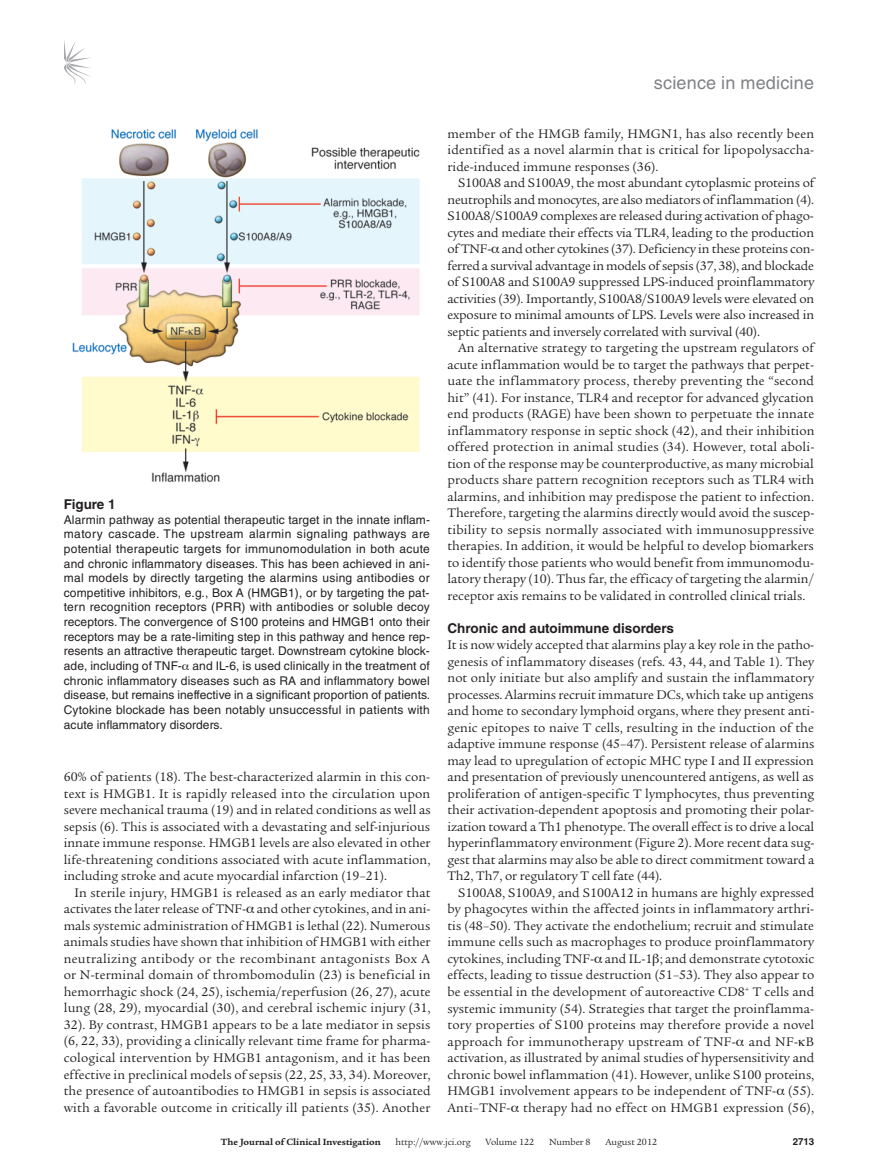
<style>
.page{position:relative;width:878px;height:1175px;background:#fff}
.page>*{position:absolute;margin:0;border:0;box-sizing:border-box;transform-origin:0 0}
.t1{font:18px "Helvetica LT Std";letter-spacing:.01em;color:#808285}
.t2{font:13.5px/16.5px "Legacy Serif Std";color:#231f20;text-align:justify}
.t3{font:700 13.5px "Helvetica LT Std";color:#231f20}
.t4{font:12px/14.7px "Helvetica LT Std";letter-spacing:.015em;color:#231f20;text-align:justify}
.t5{font:9.75px "Legacy Serif Std";color:#231f20}
.t6{font:700 9.75px "Legacy Serif Std";color:#231f20}
.t7{font:700 9.75px "Helvetica LT Std";color:#231f20}
</style>
<div class="page">
<svg style="left:64px;top:40px;width:27px;height:45px"></svg>
<img style="left:72px;top:129px;width:348px;height:354px">
<p class="t3" style="left:64px;top:496px;width:53px">Figure 1</p>
<p class="t4" style="left:64px;top:512px;width:368px">Alarmin pathway as potential therapeutic target in the innate inflam&shy;matory cascade. The upstream alarmin signaling pathways are potential therapeutic targets for immunomodulation in both acute and chronic inflammatory diseases. This has been achieved in ani&shy;mal models by directly targeting the alarmins using antibodies or competitive inhibitors, e.g., Box A (HMGB1), or by targeting the pat&shy;tern recognition receptors (PRR) with antibodies or soluble decoy receptors. The convergence of S100 proteins and HMGB1 onto their receptors may be a rate-limiting step in this pathway and hence rep&shy;resents an attractive therapeutic target. Downstream cytokine block&shy;ade, including of TNF- and IL-6, is used clinically in the treatment of chronic inflammatory diseases such as RA and inflammatory bowel disease, but remains ineffective in a significant proportion of patients.<br>Cytokine blockade has been notably unsuccessful in patients with acute inflammatory disorders.</p>
<p class="t2" style="left:64px;top:769px;width:368px">60% of patients (18). The best-characterized alarmin in this con&shy;text is HMGB1. It is rapidly released into the circulation upon severe mechanical trauma (19) and in related conditions as well as sepsis (6). This is associated with a devastating and self-injurious innate immune response. HMGB1 levels are also elevated in other life-threatening conditions associated with acute inflammation, including stroke and acute myocardial infarction (19–21).</p>
<p class="t2" style="left:64px;top:884px;width:368px;text-indent:11px">In sterile injury, HMGB1 is released as an early mediator that activates the later release of TNF- and other cytokines, and in ani&shy;mals systemic administration of HMGB1 is lethal (22). Numerous animals studies have shown that inhibition of HMGB1 with either neutralizing antibody or the recombinant antagonists Box A or N-terminal domain of thrombomodulin (23) is beneficial in hemorrhagic shock (24, 25), ischemia/reperfusion (26, 27), acute lung (28, 29), myocardial (30), and cerebral ischemic injury (31, 32). By contrast, HMGB1 appears to be a late mediator in sepsis (6, 22, 33), providing a clinically relevant time frame for pharma&shy;cological intervention by HMGB1 antagonism, and it has been effective in preclinical models of sepsis (22, 25, 33, 34). Moreover, the presence of autoantibodies to HMGB1 in sepsis is associated with a favorable outcome in critically ill patients (35). Another</p>
<h1 class="t1" style="left:654px;top:73px;width:162px">science in medicine</h1>
<p class="t2" style="left:447px;top:125px;width:368px">member of the HMGB family, HMGN1, has also recently been identified as a novel alarmin that is critical for lipopolysaccha&shy;ride-induced immune responses (36).</p>
<p class="t2" style="left:447px;top:175px;width:368px;text-indent:11px">S100A8 and S100A9, the most abundant cytoplasmic proteins of neutrophils and monocytes, are also mediators of inflammation (4).<br>S100A8/S100A9 complexes are released during activation of phago&shy;cytes and mediate their effects via TLR4, leading to the production of TNF- and other cytokines (37). Deficiency in these proteins con&shy;ferred a survival advantage in models of sepsis (37, 38), and blockade of S100A8 and S100A9 suppressed LPS-induced proinflammatory activities (39). Importantly, S100A8/S100A9 levels were elevated on exposure to minimal amounts of LPS. Levels were also increased in septic patients and inversely correlated with survival (40).</p>
<p class="t2" style="left:447px;top:340px;width:368px;text-indent:11px">An alternative strategy to targeting the upstream regulators of acute inflammation would be to target the pathways that perpet&shy;uate the inflammatory process, thereby preventing the “second hit” (41). For instance, TLR4 and receptor for advanced glycation end products (RAGE) have been shown to perpetuate the innate inflammatory response in septic shock (42), and their inhibition offered protection in animal studies (34). However, total aboli&shy;tion of the response may be counterproductive, as many microbial products share pattern recognition receptors such as TLR4 with alarmins, and inhibition may predispose the patient to infection.<br>Therefore, targeting the alarmins directly would avoid the suscep&shy;tibility to sepsis normally associated with immunosuppressive therapies. In addition, it would be helpful to develop biomarkers to identify those patients who would benefit from immunomodu&shy;latory therapy (10). Thus far, the efficacy of targeting the alarmin/ receptor axis remains to be validated in controlled clinical trials.</p>
<p class="t3" style="left:447px;top:619px;width:228px">Chronic and autoimmune disorders</p>
<p class="t2" style="left:447px;top:637px;width:368px">It is now widely accepted that alarmins play a key role in the patho&shy;genesis of inflammatory diseases (refs. 43, 44, and Table 1). They not only initiate but also amplify and sustain the inflammatory processes. Alarmins recruit immature DCs, which take up antigens and home to secondary lymphoid organs, where they present anti&shy;genic epitopes to naive T cells, resulting in the induction of the adaptive immune response (45–47). Persistent release of alarmins may lead to upregulation of ectopic MHC type I and II expression and presentation of previously unencountered antigens, as well as proliferation of antigen-specific T lymphocytes, thus preventing their activation-dependent apoptosis and promoting their polar&shy;ization toward a Th1 phenotype. The overall effect is to drive a local hyperinflammatory environment (Figure 2). More recent data sug&shy;gest that alarmins may also be able to direct commitment toward a Th2, Th7, or regulatory T cell fate (44).</p>
<p class="t2" style="left:447px;top:884px;width:368px;text-indent:11px">S100A8, S100A9, and S100A12 in humans are highly expressed by phagocytes within the affected joints in inflammatory arthri&shy;tis (48–50). They activate the endothelium; recruit and stimulate immune cells such as macrophages to produce proinflammatory cytokines, including TNF- and IL-1 ; and demonstrate cytotoxic effects, leading to tissue destruction (51–53). They also appear to be essential in the development of autoreactive CD8<sup>+</sup> T cells and systemic immunity (54). Strategies that target the proinflamma&shy;tory properties of S100 proteins may therefore provide a novel approach for immunotherapy upstream of TNF- and NF- B activation, as illustrated by animal studies of hypersensitivity and chronic bowel inflammation (41). However, unlike S100 proteins, HMGB1 involvement appears to be independent of TNF- (55).<br>Anti–TNF- therapy had no effect on HMGB1 expression (56),</p>
<p class="t6" style="left:221px;top:1135px;width:161px">The Journal of Clinical Investigation</p>
<p class="t5" style="left:395px;top:1136px;width:77px">http://www.jci.org</p>
<p class="t5" style="left:485px;top:1136px;width:50px">Volume 122</p>
<p class="t5" style="left:549px;top:1136px;width:43px">Number 8</p>
<p class="t5" style="left:605px;top:1136px;width:53px">August 2012</p>
<p class="t7" style="left:792px;top:1135px;width:23px">2713</p>
</div>
